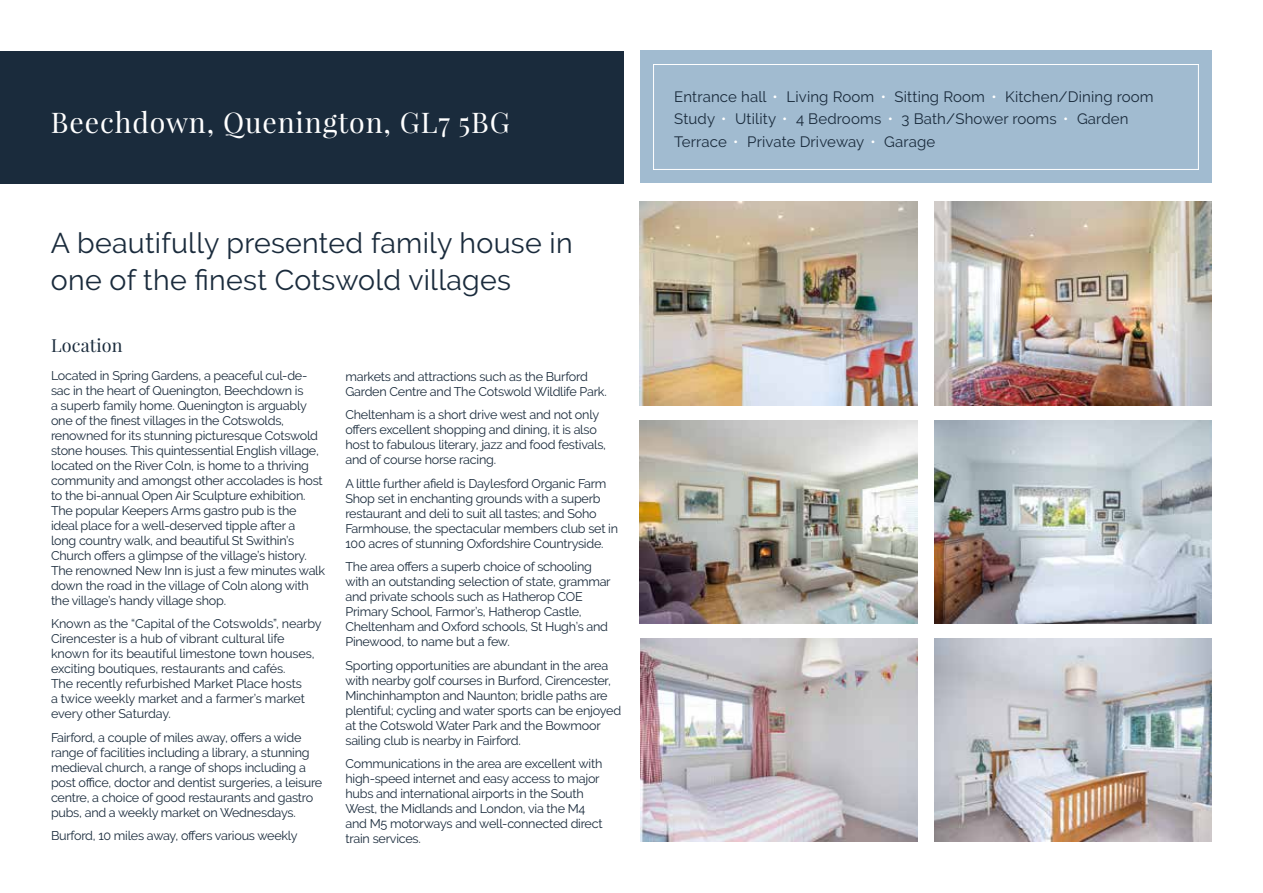
<style>
.page{position:relative;width:1263px;height:893px;background:#fff}
.page>*{position:absolute;margin:0;border:0;box-sizing:border-box;transform-origin:0 0}
.t1{font:28.5px/37.5px "Raleway";letter-spacing:.01em;color:#1a2b3c}
.t2{font:28.5px "Playfair Display";letter-spacing:.03em;color:#fff}
.t3{font:18px "Playfair Display";letter-spacing:.01em;color:#1a2b3c}
.t4{font:15px/22.5px "Raleway";letter-spacing:.01em;color:#1a2b3c}
.t5{font:12.6px/15px "Raleway";letter-spacing:-.02em;color:#1a2b3c}
.s1{color:#fff}
</style>
<div class="page">
<div style="left:0;top:51px;width:623px;height:133px;background:#1a2b3c"></div>
<div style="left:640px;top:51px;width:572px;height:132px;background:#a1bbd0"></div>
<img style="left:640px;top:420px;width:277px;height:204px">
<img style="left:640px;top:202px;width:277px;height:203px">
<img style="left:934px;top:420px;width:278px;height:204px">
<img style="left:934px;top:202px;width:278px;height:203px">
<img style="left:640px;top:638px;width:277px;height:204px">
<img style="left:934px;top:638px;width:278px;height:204px">
<div style="left:653px;top:64px;width:546px;height:106px;border:1px solid #fff"></div>
<h1 class="t2" style="left:51px;top:104px;width:460px">Beechdown, Quenington, GL7 5BG</h1>
<h1 class="t1" style="left:51px;top:224px;width:523px">A beautifully presented family house in one of the finest Cotswold villages</h1>
<h2 class="t3" style="left:51px;top:334px;width:73px">Location</h2>
<p class="t5" style="left:51px;top:368px;width:276px">Located in Spring Gardens, a peaceful cul-de&shy;sac in the heart of Quenington, Beechdown is<br>a superb family home. Quenington is arguably one of the finest villages in the Cotswolds, renowned for its stunning picturesque Cotswold stone houses. This quintessential English village, located on the River Coln, is home to a thriving community and amongst other accolades is host to the bi-annual Open Air Sculpture exhibition.<br>The popular Keepers Arms gastro pub is the ideal place for a well-deserved tipple after a<br>long country walk, and beautiful St Swithin’s Church offers a glimpse of the village’s history.<br>The renowned New Inn is just a few minutes walk down the road in the village of Coln along with the village’s handy village shop.</p>
<p class="t5" style="left:51px;top:616px;width:272px">Known as the “Capital of the Cotswolds”, nearby Cirencester is a hub of vibrant cultural life known for its beautiful limestone town houses, exciting boutiques, restaurants and cafés.<br>The recently refurbished Market Place hosts<br>a twice weekly market and a farmer’s market every other Saturday.</p>
<p class="t5" style="left:51px;top:730px;width:273px">Fairford, a couple of miles away, offers a wide range of facilities including a library, a stunning medieval church, a range of shops including a post office, doctor and dentist surgeries, a leisure centre, a choice of good restaurants and gastro pubs, and a weekly market on Wednesdays.</p>
<p class="t5" style="left:51px;top:828px;width:248px">Burford, 10 miles away, offers various weekly</p>
<p class="t5" style="left:345px;top:369px;width:263px">markets and attractions such as the Burford<br>Garden Centre and The Cotswold Wildlife Park.</p>
<p class="t5" style="left:345px;top:407px;width:262px">Cheltenham is a short drive west and not only offers excellent shopping and dining, it is also host to fabulous literary, jazz and food festivals, and of course horse racing.</p>
<p class="t5" style="left:345px;top:476px;width:274px">A little further afield is Daylesford Organic Farm Shop set in enchanting grounds with a superb restaurant and deli to suit all tastes; and Soho Farmhouse, the spectacular members club set in 100 acres of stunning Oxfordshire Countryside.</p>
<p class="t5" style="left:345px;top:559px;width:267px">The area offers a superb choice of schooling with an outstanding selection of state, grammar and private schools such as Hatherop COE Primary School, Farmor’s, Hatherop Castle, Cheltenham and Oxford schools, St Hugh’s and Pinewood, to name but a few.</p>
<p class="t5" style="left:345px;top:658px;width:277px">Sporting opportunities are abundant in the area with nearby golf courses in Burford, Cirencester, Minchinhampton and Naunton; bridle paths are plentiful; cycling and water sports can be enjoyed at the Cotswold Water Park and the Bowmoor sailing club is nearby in Fairford.</p>
<p class="t5" style="left:345px;top:756px;width:259px">Communications in the area are excellent with high-speed internet and easy access to major hubs and international airports in the South West, the Midlands and London, via the M4 and M5 motorways and well-connected direct train services.</p>
<p class="t4" style="left:674px;top:85px;width:481px">Entrance hall <span class="s1">•</span> Living Room <span class="s1">•</span> Sitting Room <span class="s1">•</span> Kitchen/Dining room<br>Study <span class="s1">•</span> Utility <span class="s1">•</span> 4 Bedrooms <span class="s1">•</span> 3 Bath/Shower rooms <span class="s1">•</span> Garden<br>Terrace <span class="s1">•</span> Private Driveway <span class="s1">•</span> Garage</p>
</div>
